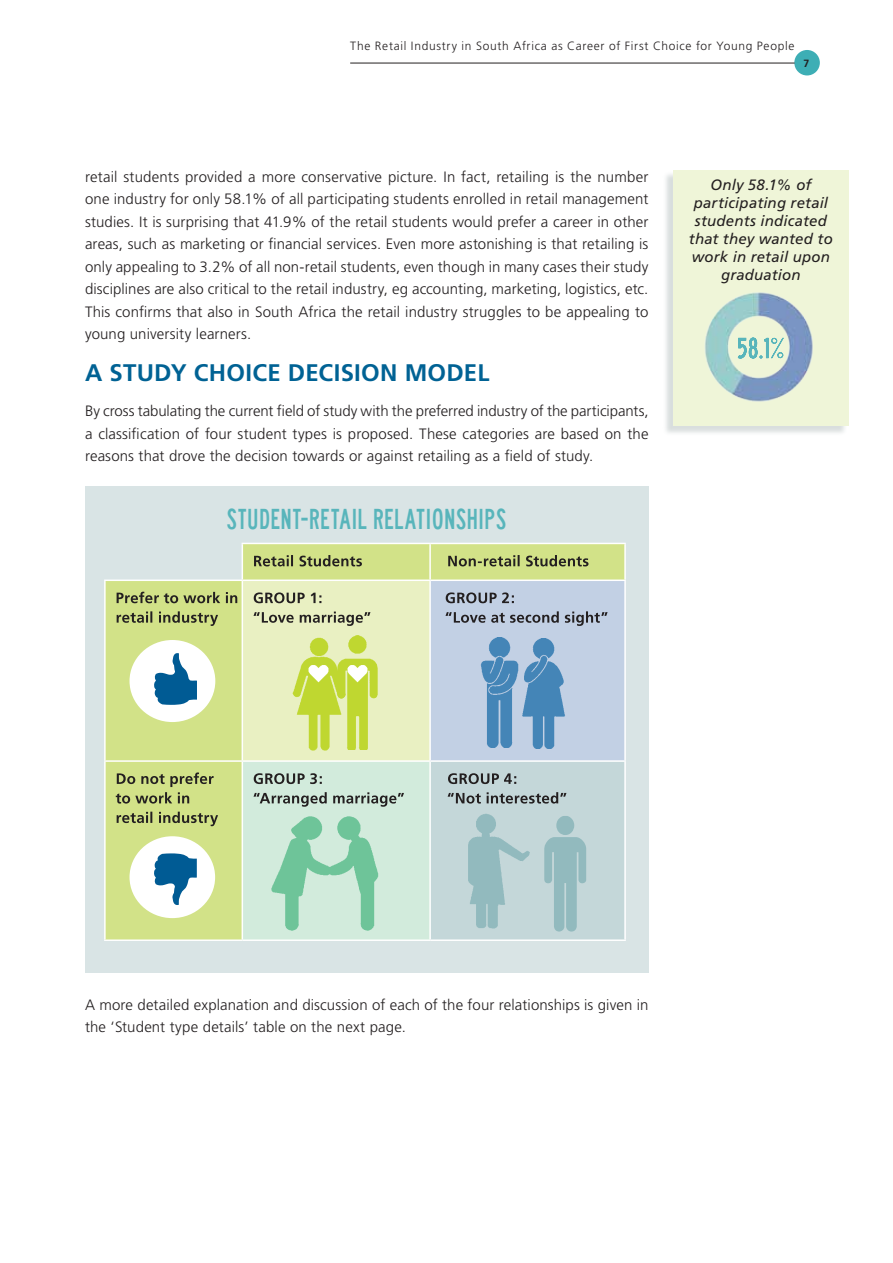
<style>
.page{position:relative;width:893px;height:1263px;background:#fff}
.page>*{position:absolute;margin:0;border:0;box-sizing:border-box;transform-origin:0 0}
.t1{font:30px "Highway Gothic Condensed";letter-spacing:-.005em;color:#58b5bb}
.t2{font:700 24px "Frutiger";letter-spacing:.01em;color:#006294}
.t3{font:300 15px/22.5px "Frutiger";letter-spacing:.01em;color:#231f20;text-align:justify}
.t4{font:italic 15px/18px "Frutiger";letter-spacing:.01em;color:#231f20;text-align:center}
.t5{font:300 12px "Frutiger";letter-spacing:.06em;color:#231f20}
.t6{font:700 10.5px "Frutiger";color:#231f20}
</style>
<div class="page">
<div style="left:662px;top:172px;width:185px;height:264px;background:#9facab;opacity:.4"></div>
<div style="left:673px;top:170px;width:176px;height:255px;background:#eff5d8"></div>
<img style="left:705px;top:292px;width:108px;height:110px">
<div style="left:85px;top:486px;width:563px;height:486px;background:#d9e4e5"></div>
<svg style="left:106px;top:543px;width:518px;height:396px;background:#d2e292"></svg>
<div style="left:242px;top:580px;width:188px;height:181px;background:#e9f0c2"></div>
<div style="left:430px;top:580px;width:195px;height:181px;background:#c2d0e4"></div>
<div style="left:242px;top:761px;width:188px;height:179px;background:#d2ebdc"></div>
<div style="left:430px;top:761px;width:195px;height:179px;background:#c4d7d9"></div>
<hr style="left:242px;top:543px;width:188px;height:1px;background:#fff">
<hr style="left:242px;top:544px;width:1px;height:35px;background:#fff">
<hr style="left:430px;top:543px;width:196px;height:1px;background:#fff">
<hr style="left:429px;top:544px;width:2px;height:35px;background:#fff">
<hr style="left:624px;top:544px;width:2px;height:35px;background:#fff">
<hr style="left:104px;top:579px;width:138px;height:2px;background:#fff">
<hr style="left:104px;top:581px;width:2px;height:179px;background:#fff">
<hr style="left:242px;top:579px;width:188px;height:2px;background:#fff">
<hr style="left:242px;top:581px;width:1px;height:179px;background:#fff">
<hr style="left:430px;top:579px;width:196px;height:2px;background:#fff">
<hr style="left:429px;top:581px;width:2px;height:179px;background:#fff">
<hr style="left:624px;top:581px;width:2px;height:179px;background:#fff">
<hr style="left:104px;top:760px;width:138px;height:2px;background:#fff">
<hr style="left:104px;top:762px;width:2px;height:177px;background:#fff">
<hr style="left:242px;top:760px;width:188px;height:2px;background:#fff">
<hr style="left:242px;top:762px;width:1px;height:177px;background:#fff">
<hr style="left:430px;top:760px;width:196px;height:2px;background:#fff">
<hr style="left:429px;top:762px;width:2px;height:177px;background:#fff">
<hr style="left:624px;top:762px;width:2px;height:177px;background:#fff">
<hr style="left:104px;top:939px;width:138px;height:2px;background:#fff">
<hr style="left:242px;top:939px;width:188px;height:2px;background:#fff">
<hr style="left:430px;top:939px;width:196px;height:2px;background:#fff">
<img style="left:452px;top:803px;width:145px;height:137px">
<svg style="left:544px;top:816px;width:42px;height:115px"></svg>
<div style="left:130px;top:640px;width:85px;height:82px;background:#fff;border-radius:50%"></div>
<svg style="left:154px;top:653px;width:43px;height:52px"></svg>
<div style="left:130px;top:836px;width:85px;height:82px;background:#fff;border-radius:50%"></div>
<svg style="left:154px;top:853px;width:43px;height:52px"></svg>
<svg style="left:448px;top:792px;width:118px;height:11px"></svg>
<svg style="left:448px;top:773px;width:68px;height:11px"></svg>
<svg style="left:253px;top:792px;width:151px;height:15px"></svg>
<svg style="left:254px;top:773px;width:68px;height:11px"></svg>
<svg style="left:117px;top:812px;width:101px;height:14px"></svg>
<svg style="left:116px;top:772px;width:98px;height:31px;background:#adb972"></svg>
<svg style="left:445px;top:611px;width:163px;height:15px"></svg>
<svg style="left:446px;top:592px;width:68px;height:11px"></svg>
<svg style="left:253px;top:611px;width:117px;height:15px"></svg>
<svg style="left:254px;top:592px;width:67px;height:11px"></svg>
<svg style="left:117px;top:611px;width:101px;height:15px;background:#a3ad6c"></svg>
<svg style="left:117px;top:592px;width:120px;height:11px"></svg>
<svg style="left:448px;top:555px;width:140px;height:11px;background:#939c62"></svg>
<svg style="left:254px;top:555px;width:108px;height:11px"></svg>
<img style="left:292px;top:673px;width:76px;height:78px">
<img style="left:299px;top:635px;width:79px;height:114px">
<img style="left:344px;top:660px;width:28px;height:27px">
<img style="left:304px;top:660px;width:28px;height:27px">
<img style="left:480px;top:638px;width:68px;height:108px">
<img style="left:488px;top:639px;width:77px;height:109px">
<img style="left:271px;top:816px;width:108px;height:115px">
<div style="left:794px;top:50px;width:26px;height:25px;background:#3daeb5;border-radius:50%"></div>
<hr style="left:350px;top:63px;width:445px;height:1px;background:#231f20">
<p class="t5" style="left:350px;top:39px;width:446px">The Retail Industry in South Africa as Career of First Choice for Young People</p>
<p class="t6" style="left:803px;top:57px;width:7px">7</p>
<p class="t3" style="left:85px;top:165px;width:565px">retail students provided a more conservative picture. In fact, retailing is the number one industry for only 58.1% of all participating students enrolled in retail management studies. It is surprising that 41.9% of the retail students would prefer a career in other areas, such as marketing or financial services. Even more astonishing is that retailing is only appealing to 3.2% of all non-retail students, even though in many cases their study disciplines are also critical to the retail industry, eg accounting, marketing, logistics, etc.<br>This confirms that also in South Africa the retail industry struggles to be appealing to young university learners.</p>
<h2 class="t2" style="left:85px;top:358px;width:406px">A STUDY CHOICE DECISION MODEL</h2>
<p class="t3" style="left:85px;top:400px;width:565px">By cross tabulating the current field of study with the preferred industry of the participants, a classification of four student types is proposed. These categories are based on the reasons that drove the decision towards or against retailing as a field of study.</p>
<h1 class="t1" style="left:227px;top:503px;width:281px">STUDENT-RETAIL RELATIONSHIPS</h1>
<p class="t4" style="left:689px;top:176px;width:145px">Only 58.1% of participating retail students indicated that they wanted to work in retail upon graduation</p>
<p class="t3" style="left:85px;top:993px;width:565px">A more detailed explanation and discussion of each of the four relationships is given in the ‘Student type details’ table on the next page.</p>
</div>
